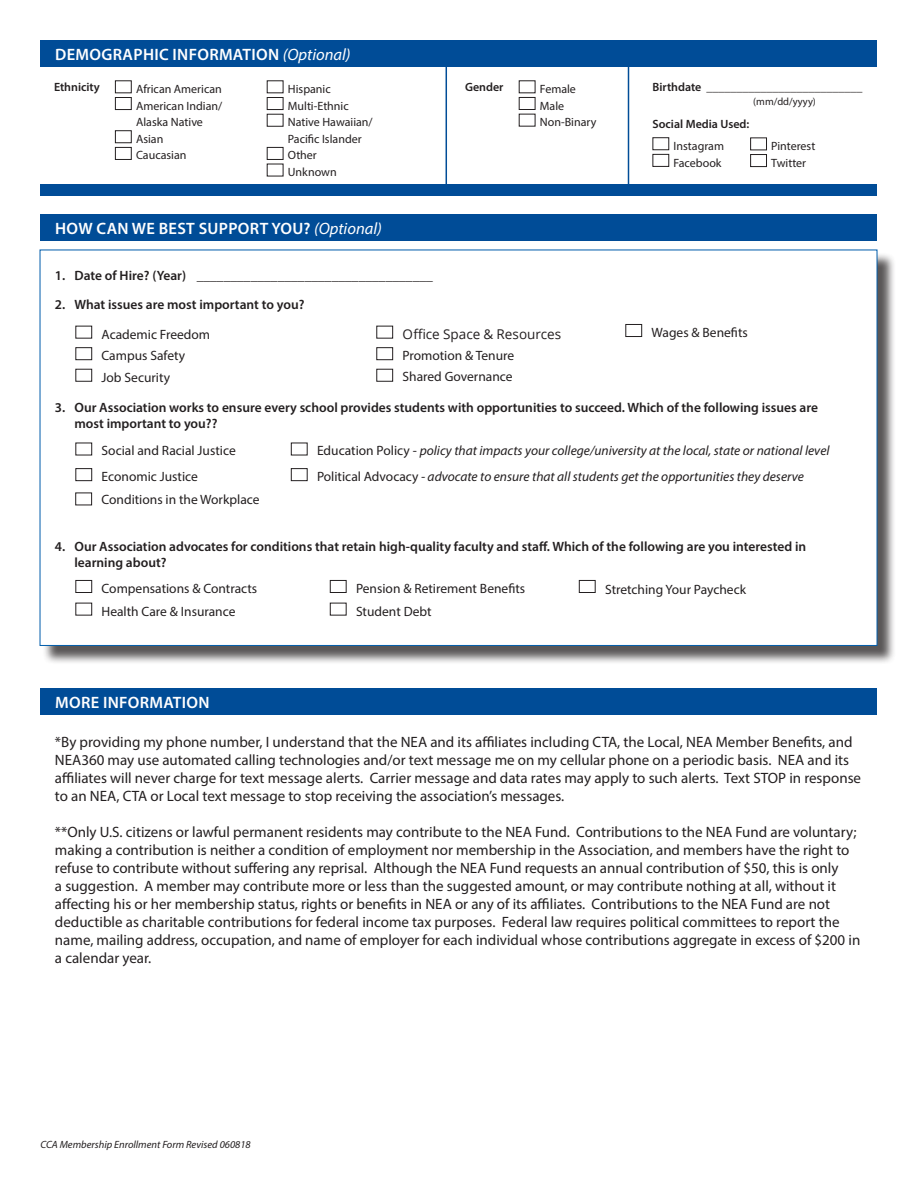
<style>
.page{position:relative;width:918px;height:1188px;background:#fff}
.page>*{position:absolute;margin:0;border:0;box-sizing:border-box;transform-origin:0 0}
.t1{font:600 16.5px "Myriad Pro";letter-spacing:.02em;color:#fff}
.t2{font:15px/18px "Myriad Pro";color:#231f20}
.t3{font:600 13.5px "Myriad Pro";color:#231f20}
.t4{font:13.5px "Myriad Pro";color:#231f20}
.t5{font:italic 13.5px "Myriad Pro";color:#231f20}
.t6{font:13.5px "Open Sans";color:#231f20}
.t7{font:12px/16.5px "Myriad Pro";color:#231f20}
.t8{font:600 12px "Myriad Pro";color:#231f20}
.t9{font:italic 10.5px "Myriad Pro";color:#231f20}
.t10{font:10.5px "Myriad Pro";letter-spacing:.01em;color:#231f20}
.s1{font-weight:400;font-style:italic}
.s2{font-style:normal}
</style>
<div class="page">
<div style="left:42px;top:252px;width:854px;height:412px;background:#231f20;opacity:.75"></div>
<div style="left:40px;top:250px;width:837px;height:396px;background:#fff;border:1px solid #015dab"></div>
<div style="left:40px;top:40px;width:838px;height:28px;background:#004c97"></div>
<div style="left:115px;top:80px;width:17px;height:13px;border:1px solid #231f20"></div>
<div style="left:115px;top:97px;width:17px;height:13px;border:1px solid #231f20"></div>
<div style="left:115px;top:130px;width:17px;height:13px;border:1px solid #231f20"></div>
<div style="left:115px;top:147px;width:17px;height:13px;border:1px solid #231f20"></div>
<div style="left:267px;top:97px;width:16px;height:13px;border:1px solid #231f20"></div>
<div style="left:267px;top:114px;width:16px;height:13px;border:1px solid #231f20"></div>
<div style="left:267px;top:147px;width:16px;height:13px;border:1px solid #231f20"></div>
<div style="left:519px;top:97px;width:16px;height:13px;border:1px solid #231f20"></div>
<div style="left:40px;top:214px;width:838px;height:27px;background:#004c97"></div>
<hr style="left:446px;top:60px;width:1px;height:136px;background:#004c97">
<hr style="left:628px;top:60px;width:1px;height:133px;background:#004c97">
<div style="left:75px;top:347px;width:17px;height:13px;border:1px solid #231f20"></div>
<div style="left:75px;top:369px;width:17px;height:13px;border:1px solid #231f20"></div>
<div style="left:376px;top:326px;width:17px;height:13px;border:1px solid #231f20"></div>
<div style="left:625px;top:324px;width:17px;height:13px;border:1px solid #231f20"></div>
<div style="left:40px;top:688px;width:838px;height:27px;background:#004c97"></div>
<div style="left:75px;top:468px;width:17px;height:13px;border:1px solid #231f20"></div>
<div style="left:75px;top:493px;width:17px;height:12px;border:1px solid #231f20"></div>
<div style="left:75px;top:580px;width:17px;height:13px;border:1px solid #231f20"></div>
<div style="left:330px;top:580px;width:17px;height:13px;border:1px solid #231f20"></div>
<div style="left:579px;top:580px;width:17px;height:13px;border:1px solid #231f20"></div>
<div style="left:40px;top:184px;width:838px;height:12px;background:#004c97"></div>
<div style="left:652px;top:137px;width:17px;height:13px;border:1px solid #231f20"></div>
<div style="left:652px;top:154px;width:17px;height:13px;border:1px solid #231f20"></div>
<div style="left:750px;top:137px;width:17px;height:13px;border:1px solid #231f20"></div>
<div style="left:750px;top:154px;width:17px;height:13px;border:1px solid #231f20"></div>
<div style="left:291px;top:468px;width:17px;height:13px;border:1px solid #231f20"></div>
<div style="left:376px;top:347px;width:17px;height:13px;border:1px solid #231f20"></div>
<div style="left:376px;top:369px;width:17px;height:13px;border:1px solid #231f20"></div>
<p class="t1" style="left:55px;top:44px;width:297px">DEMOGRAPHIC INFORMATION <span class="s1">(Optional)</span></p>
<p class="t8" style="left:54px;top:80px;width:47px">Ethnicity</p>
<p class="t7" style="left:136px;top:81px;width:87px">African American</p>
<p class="t7" style="left:136px;top:97px;width:88px">American Indian/</p>
<p class="t7" style="left:136px;top:114px;width:68px">Alaska Native</p>
<p class="t7" style="left:136px;top:130px;width:29px">Asian</p>
<p class="t7" style="left:136px;top:147px;width:52px">Caucasian</p>
<p class="t7" style="left:288px;top:81px;width:44px">Hispanic</p>
<p class="t7" style="left:288px;top:97px;width:62px">Multi-Ethnic</p>
<p class="t7" style="left:288px;top:114px;width:86px">Native Hawaiian/</p>
<p class="t7" style="left:288px;top:130px;width:75px">Pacific Islander</p>
<p class="t7" style="left:288px;top:147px;width:31px">Other</p>
<p class="t7" style="left:288px;top:163px;width:50px">Unknown</p>
<p class="t1" style="left:55px;top:218px;width:328px">HOW CAN WE BEST SUPPORT YOU? <span class="s1">(Optional)</span></p>
<p class="t3" style="left:55px;top:267px;width:380px">1. Date of Hire? (Year) ___________________________________</p>
<p class="t3" style="left:55px;top:296px;width:251px">2. What issues are most important to you?</p>
<p class="t8" style="left:465px;top:80px;width:40px">Gender</p>
<p class="t8" style="left:652px;top:80px;width:211px">Birthdate __________________________</p>
<p class="t10" style="left:753px;top:95px;width:64px">(mm/dd/yyyy)</p>
<p class="t7" style="left:540px;top:81px;width:38px">Female</p>
<p class="t7" style="left:540px;top:97px;width:26px">Male</p>
<p class="t7" style="left:540px;top:114px;width:58px">Non-Binary</p>
<p class="t8" style="left:652px;top:117px;width:98px">Social Media Used:</p>
<p class="t7" style="left:674px;top:138px;width:52px">Instagram<br>Facebook</p>
<p class="t7" style="left:771px;top:138px;width:46px">Pinterest</p>
<p class="t7" style="left:771px;top:154px;width:36px">Twitter</p>
<p class="t4" style="left:102px;top:326px;width:110px">Academic Freedom</p>
<p class="t4" style="left:102px;top:347px;width:85px">Campus Safety</p>
<p class="t4" style="left:102px;top:369px;width:70px">Job Security</p>
<p class="t6" style="left:403px;top:324px;width:160px">Office Space &amp; Resources</p>
<p class="t4" style="left:652px;top:324px;width:98px">Wages &amp; Benefits</p>
<p class="t4" style="left:403px;top:347px;width:113px">Promotion &amp; Tenure</p>
<p class="t4" style="left:403px;top:368px;width:112px">Shared Governance</p>
<p class="t3" style="left:55px;top:399px;width:765px">3. Our Association works to ensure every school provides students with opportunities to succeed. Which of the following issues are</p>
<p class="t3" style="left:74px;top:415px;width:145px">most important to you??</p>
<p class="t4" style="left:102px;top:443px;width:136px">Social and Racial Justice</p>
<p class="t4" style="left:102px;top:468px;width:98px">Economic Justice</p>
<p class="t4" style="left:101px;top:492px;width:160px">Conditions in the Workplace</p>
<p class="t3" style="left:55px;top:538px;width:753px">4. Our Association advocates for conditions that retain high-quality faculty and staff. Which of the following are you interested in</p>
<p class="t3" style="left:74px;top:554px;width:94px">learning about?</p>
<p class="t4" style="left:102px;top:580px;width:157px">Compensations &amp; Contracts</p>
<p class="t4" style="left:102px;top:603px;width:135px">Health Care &amp; Insurance</p>
<p class="t5" style="left:317px;top:443px;width:514px"><span class="s2">Education Policy -</span> policy that impacts your college/university at the local, state or national level</p>
<p class="t5" style="left:317px;top:468px;width:488px"><span class="s2">Political Advocacy</span> - advocate to ensure that all students get the opportunities they deserve</p>
<p class="t4" style="left:356px;top:580px;width:171px">Pension &amp; Retirement Benefits</p>
<p class="t4" style="left:356px;top:603px;width:77px">Student Debt</p>
<p class="t4" style="left:605px;top:581px;width:143px">Stretching Your Paycheck</p>
<p class="t1" style="left:55px;top:692px;width:156px">MORE INFORMATION</p>
<p class="t2" style="left:55px;top:732px;width:808px">*By providing my phone number, I understand that the NEA and its affiliates including CTA, the Local, NEA Member Benefits, and NEA360 may use automated calling technologies and/or text message me on my cellular phone on a periodic basis. NEA and its affiliates will never charge for text message alerts. Carrier message and data rates may apply to such alerts. Text STOP in response to an NEA, CTA or Local text message to stop receiving the association’s messages.</p>
<p class="t2" style="left:55px;top:822px;width:807px">**Only U.S. citizens or lawful permanent residents may contribute to the NEA Fund. Contributions to the NEA Fund are voluntary; making a contribution is neither a condition of employment nor membership in the Association, and members have the right to refuse to contribute without suffering any reprisal. Although the NEA Fund requests an annual contribution of $50, this is only<br>a suggestion. A member may contribute more or less than the suggested amount, or may contribute nothing at all, without it affecting his or her membership status, rights or benefits in NEA or any of its affiliates. Contributions to the NEA Fund are not deductible as charitable contributions for federal income tax purposes. Federal law requires political committees to report the name, mailing address, occupation, and name of employer for each individual whose contributions aggregate in excess of $200 in a calendar year.</p>
<p class="t9" style="left:40px;top:1137px;width:212px">CCA Membership Enrollment Form Revised 060818</p>
</div>
